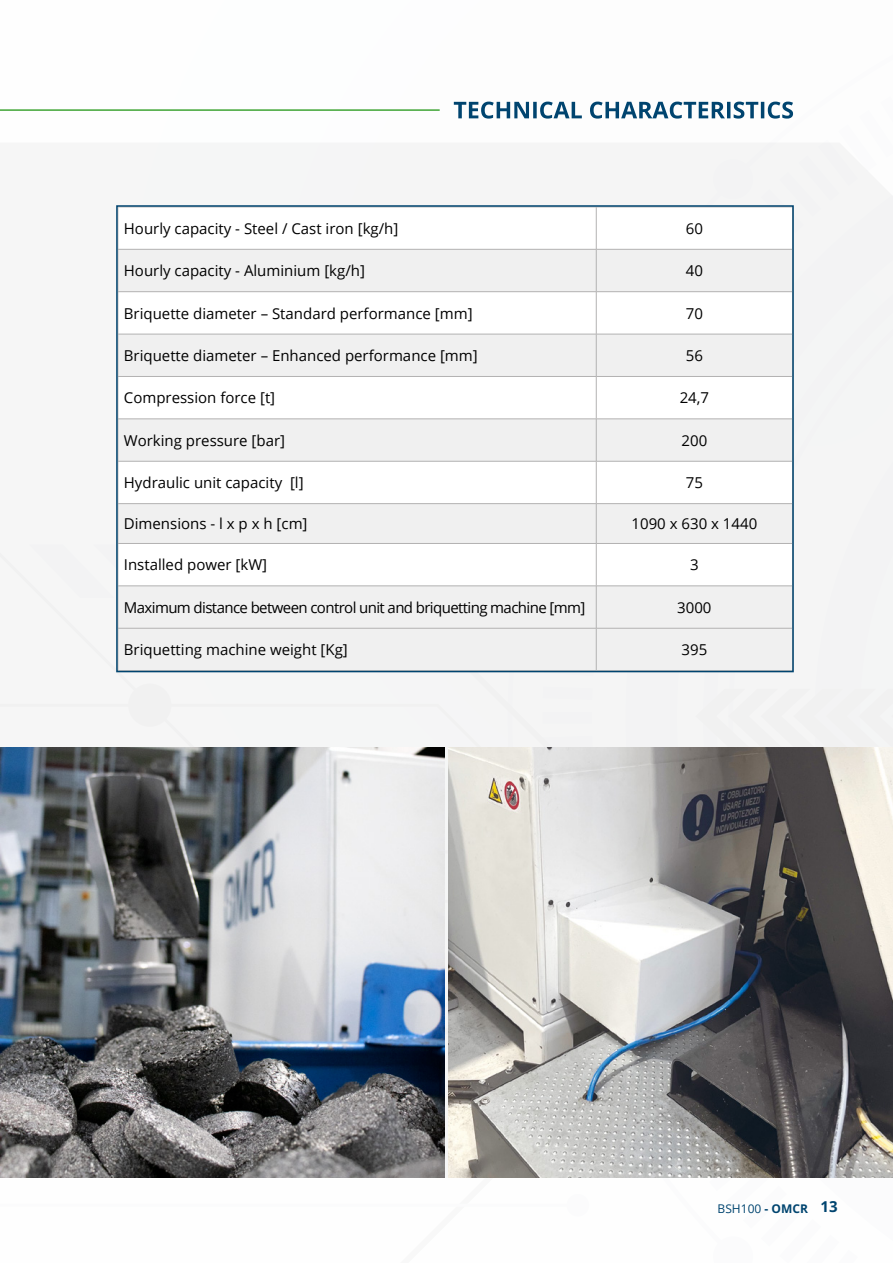
<style>
.page{position:relative;width:893px;height:1263px;background:#fff}
.page>*{position:absolute;margin:0;border:0;box-sizing:border-box;transform-origin:0 0}
.t1{font:15px "Open Sans";color:#000}
.t2{font:15px "Open Sans";letter-spacing:-.04em;color:#000}
.t3{font:12px "Open Sans";color:#00446f}
.s1{font-weight:700}
.s2{font-weight:700;font-size:15px}
</style>
<div class="page">
<div style="left:0;top:101px;width:893px;height:1077px;background:#f5f6f6"></div>
<hr style="left:0;top:109px;width:440px;height:2px;background:#3fa535">
<img style="left:0;top:747px;width:444px;height:431px">
<img style="left:449px;top:747px;width:444px;height:431px">
<svg style="left:119px;top:208px;width:672px;height:41px"></svg>
<svg style="left:119px;top:250px;width:672px;height:419px;fill:#f0f0f0"></svg>
<hr style="left:596px;top:207px;width:1px;height:42px;background:#b3b2b2">
<hr style="left:118px;top:249px;width:478px;height:1px;background:#b3b2b2">
<hr style="left:596px;top:249px;width:197px;height:1px;background:#b3b2b2">
<hr style="left:596px;top:249px;width:1px;height:42px;background:#b3b2b2">
<hr style="left:118px;top:291px;width:478px;height:1px;background:#b3b2b2">
<hr style="left:596px;top:291px;width:197px;height:1px;background:#b3b2b2">
<hr style="left:596px;top:292px;width:1px;height:42px;background:#b3b2b2">
<hr style="left:118px;top:334px;width:478px;height:1px;background:#b3b2b2">
<hr style="left:596px;top:334px;width:197px;height:1px;background:#b3b2b2">
<hr style="left:596px;top:334px;width:1px;height:42px;background:#b3b2b2">
<hr style="left:118px;top:376px;width:478px;height:1px;background:#b3b2b2">
<hr style="left:596px;top:376px;width:197px;height:1px;background:#b3b2b2">
<hr style="left:596px;top:377px;width:1px;height:42px;background:#b3b2b2">
<hr style="left:118px;top:419px;width:478px;height:1px;background:#b3b2b2">
<hr style="left:596px;top:419px;width:197px;height:1px;background:#b3b2b2">
<hr style="left:596px;top:419px;width:1px;height:42px;background:#b3b2b2">
<hr style="left:118px;top:461px;width:478px;height:1px;background:#b3b2b2">
<hr style="left:596px;top:461px;width:197px;height:1px;background:#b3b2b2">
<hr style="left:596px;top:461px;width:1px;height:42px;background:#b3b2b2">
<hr style="left:118px;top:503px;width:478px;height:1px;background:#b3b2b2">
<hr style="left:596px;top:503px;width:197px;height:1px;background:#b3b2b2">
<hr style="left:596px;top:504px;width:1px;height:39px;background:#b3b2b2">
<hr style="left:118px;top:543px;width:478px;height:1px;background:#b3b2b2">
<hr style="left:596px;top:543px;width:197px;height:1px;background:#b3b2b2">
<hr style="left:596px;top:544px;width:1px;height:42px;background:#b3b2b2">
<hr style="left:118px;top:586px;width:478px;height:1px;background:#b3b2b2">
<hr style="left:596px;top:586px;width:197px;height:1px;background:#b3b2b2">
<hr style="left:596px;top:586px;width:1px;height:42px;background:#b3b2b2">
<hr style="left:118px;top:628px;width:478px;height:1px;background:#b3b2b2">
<hr style="left:596px;top:628px;width:197px;height:1px;background:#b3b2b2">
<hr style="left:596px;top:628px;width:1px;height:42px;background:#b3b2b2">
<div style="left:116px;top:205px;width:678px;height:467px;border:2px solid #00446f"></div>
<p class="t1" style="left:124px;top:218px;width:276px">Hourly capacity - Steel / Cast iron [kg/h]</p>
<p class="t1" style="left:686px;top:218px;width:19px">60</p>
<p class="t1" style="left:124px;top:260px;width:243px">Hourly capacity - Aluminium [kg/h]</p>
<p class="t1" style="left:686px;top:260px;width:19px">40</p>
<p class="t1" style="left:124px;top:303px;width:350px">Briquette diameter – Standard performance [mm]</p>
<p class="t1" style="left:686px;top:303px;width:19px">70</p>
<p class="t1" style="left:124px;top:345px;width:355px">Briquette diameter – Enhanced performance [mm]</p>
<p class="t1" style="left:686px;top:345px;width:19px">56</p>
<p class="t1" style="left:124px;top:388px;width:153px">Compression force [t]</p>
<p class="t1" style="left:680px;top:388px;width:31px">24,7</p>
<p class="t1" style="left:124px;top:430px;width:163px">Working pressure [bar]</p>
<p class="t1" style="left:681px;top:430px;width:27px">200</p>
<p class="t1" style="left:124px;top:472px;width:181px">Hydraulic unit capacity [l]</p>
<p class="t1" style="left:686px;top:472px;width:19px">75</p>
<p class="t1" style="left:124px;top:513px;width:185px">Dimensions - l x p x h [cm]</p>
<p class="t1" style="left:631px;top:513px;width:127px">1090 x 630 x 1440</p>
<p class="t1" style="left:124px;top:555px;width:145px">Installed power [kW]</p>
<p class="t1" style="left:690px;top:555px;width:10px">3</p>
<p class="t2" style="left:124px;top:597px;width:463px">Maximum distance between control unit and briquetting machine [mm]</p>
<p class="t1" style="left:677px;top:597px;width:36px">3000</p>
<p class="t1" style="left:124px;top:639px;width:225px">Briquetting machine weight [Kg]</p>
<p class="t1" style="left:681px;top:639px;width:27px">395</p>
<p class="t3" style="left:718px;top:1200px;width:122px">BSH100 <span class="s1">- OMCR</span> <span class="s2">13</span></p>
</div>
